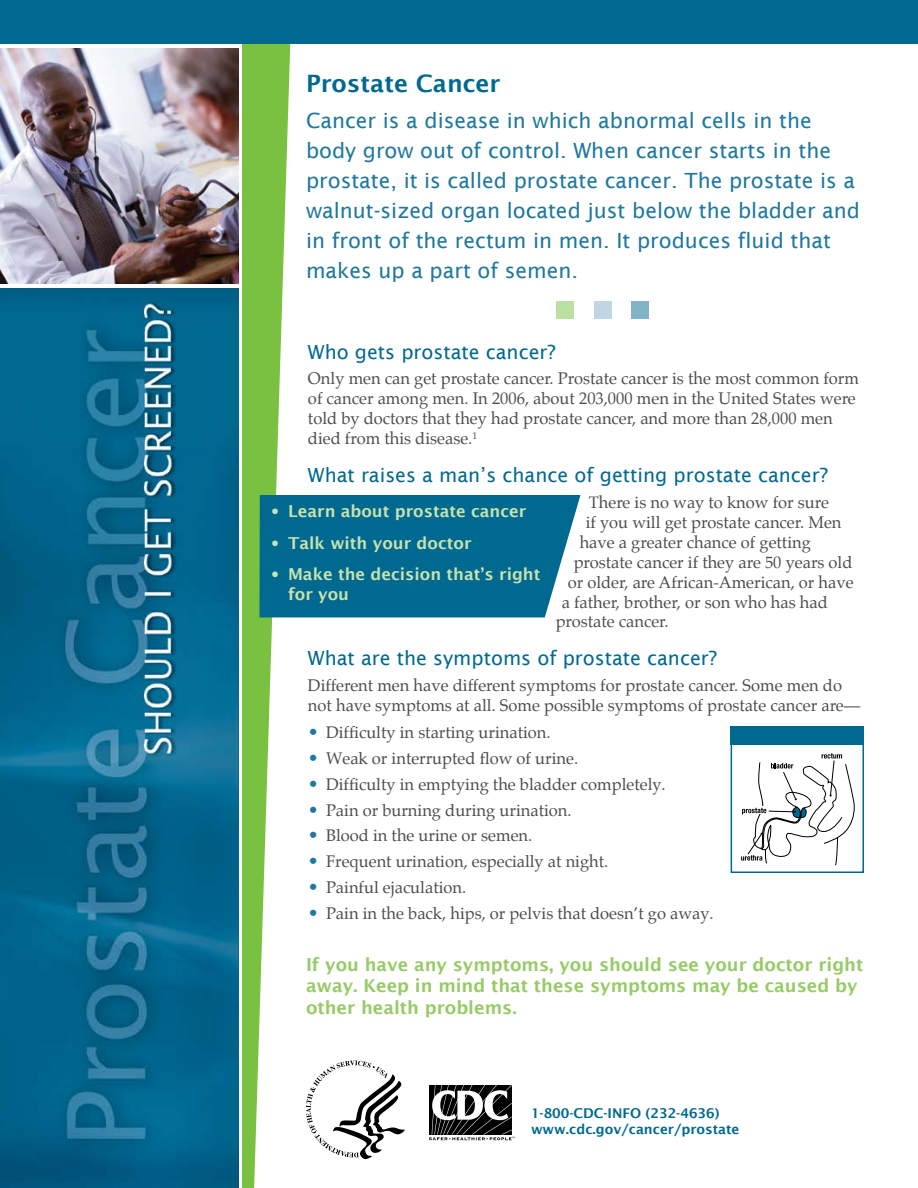
<style>
.page{position:relative;width:918px;height:1188px;background:#fff}
.page>*{position:absolute;margin:0;border:0;box-sizing:border-box;transform-origin:0 0}
.t1{font:600 24px "Lucida Sans";color:#006990}
.t2{font:21px/30px "Lucida Sans";color:#1f789e}
.t3{font:19.5px "Lucida Sans";color:#006990}
.t4{font:600 18px/21.6px "Lucida Sans";color:#95cb64}
.t5{font:16.5px/20px "Palatino";color:#4c4d4f}
.Sidebar{font:600 16.5px/19.8px "Lucida Sans";color:#c8e2ae}
.t6{font:16.5px/31.8px "Palatino";color:#c8e2ae;text-align:justify}
.t7{font:600 13.5px/16.2px "Lucida Sans";color:#006990}
.s1{font-size:18px;color:#1f789e}
</style>
<div class="page">
<img style="left:0;top:48px;width:239px;height:236px">
<img style="left:0;top:288px;width:239px;height:900px">
<svg style="left:741px;top:753px;width:114px;height:113px"></svg>
<div style="left:731px;top:735px;width:133px;height:138px;border:2px solid #006990"></div>
<div style="left:731px;top:726px;width:133px;height:19px;background:#006990"></div>
<svg style="left:242px;top:44px;width:49px;height:1144px"></svg>
<div style="left:260px;top:495px;width:320px;height:122px;background:#006990"></div>
<div style="left:556px;top:302px;width:18px;height:18px;background:#bce0a0"></div>
<div style="left:594px;top:302px;width:18px;height:18px;background:#c1d6e4"></div>
<div style="left:631px;top:302px;width:18px;height:18px;background:#80b5c8"></div>
<div style="left:0;top:0;width:918px;height:44px;background:#006990"></div>
<svg style="left:306px;top:1061px;width:99px;height:98px"></svg>
<svg style="left:429px;top:1085px;width:86px;height:55px"></svg>
<h2 class="t1" style="left:306px;top:70px;width:196px">Prostate Cancer</h2>
<p class="t2" style="left:306px;top:105px;width:556px">Cancer is a disease in which abnormal cells in the body grow out of control. When cancer starts in the prostate, it is called prostate cancer. The prostate is a walnut-sized organ located just below the bladder and in front of the rectum in men. It produces fluid that makes up a part of semen.</p>
<p class="t6" style="left:270px;top:495px;width:12px">• • •</p>
<h2 class="t3" style="left:308px;top:340px;width:249px">Who gets prostate cancer?</h2>
<p class="t5" style="left:308px;top:369px;width:553px">Only men can get prostate cancer. Prostate cancer is the most common form of cancer among men. In 2006, about 203,000 men in the United States were told by doctors that they had prostate cancer, and more than 28,000 men died from this disease.<sup>1</sup></p>
<h2 class="t3" style="left:308px;top:464px;width:521px">What raises a man’s chance of getting prostate cancer?</h2>
<p class="t5" style="left:589px;top:492px;width:242px">There is no way to know for sure</p>
<p class="t5" style="left:586px;top:512px;width:257px">if you will get prostate cancer. Men</p>
<p class="t5" style="left:580px;top:532px;width:233px">have a greater chance of getting</p>
<p class="t5" style="left:574px;top:552px;width:280px">prostate cancer if they are 50 years old</p>
<p class="t5" style="left:568px;top:572px;width:287px">or older, are African-American, or have</p>
<p class="t5" style="left:562px;top:592px;width:268px">a father, brother, or son who has had</p>
<p class="t5" style="left:556px;top:612px;width:115px">prostate cancer.</p>
<h2 class="t3" style="left:308px;top:647px;width:411px">What are the symptoms of prostate cancer?</h2>
<p class="t5" style="left:308px;top:675px;width:554px">Different men have different symptoms for prostate cancer. Some men do not have symptoms at all. Some possible symptoms of prostate cancer are—</p>
<p class="t5" style="left:308px;top:723px;width:244px"><span class="s1">•</span> Difficulty in starting urination.</p>
<p class="t5" style="left:308px;top:748px;width:272px"><span class="s1">•</span> Weak or interrupted flow of urine.</p>
<p class="t5" style="left:308px;top:774px;width:359px"><span class="s1">•</span> Difficulty in emptying the bladder completely.</p>
<p class="t5" style="left:308px;top:800px;width:265px"><span class="s1">•</span> Pain or burning during urination.</p>
<p class="t5" style="left:308px;top:826px;width:226px"><span class="s1">•</span> Blood in the urine or semen.</p>
<p class="t5" style="left:308px;top:852px;width:302px"><span class="s1">•</span> Frequent urination, especially at night.</p>
<p class="t5" style="left:308px;top:877px;width:160px"><span class="s1">•</span> Painful ejaculation.</p>
<p class="t5" style="left:308px;top:903px;width:407px"><span class="s1">•</span> Pain in the back, hips, or pelvis that doesn’t go away.</p>
<p class="Sidebar" style="left:288px;top:501px;width:240px">Learn about prostate cancer</p>
<p class="Sidebar" style="left:288px;top:533px;width:185px">Talk with your doctor</p>
<p class="Sidebar" style="left:288px;top:564px;width:254px">Make the decision that’s right for you</p>
<p class="t4" style="left:306px;top:954px;width:559px">If you have any symptoms, you should see your doctor right away. Keep in mind that these symptoms may be caused by other health problems.</p>
<p class="t7" style="left:531px;top:1105px;width:210px">1-800-CDC-INFO (232-4636) www.cdc.gov/cancer/prostate</p>
</div>
